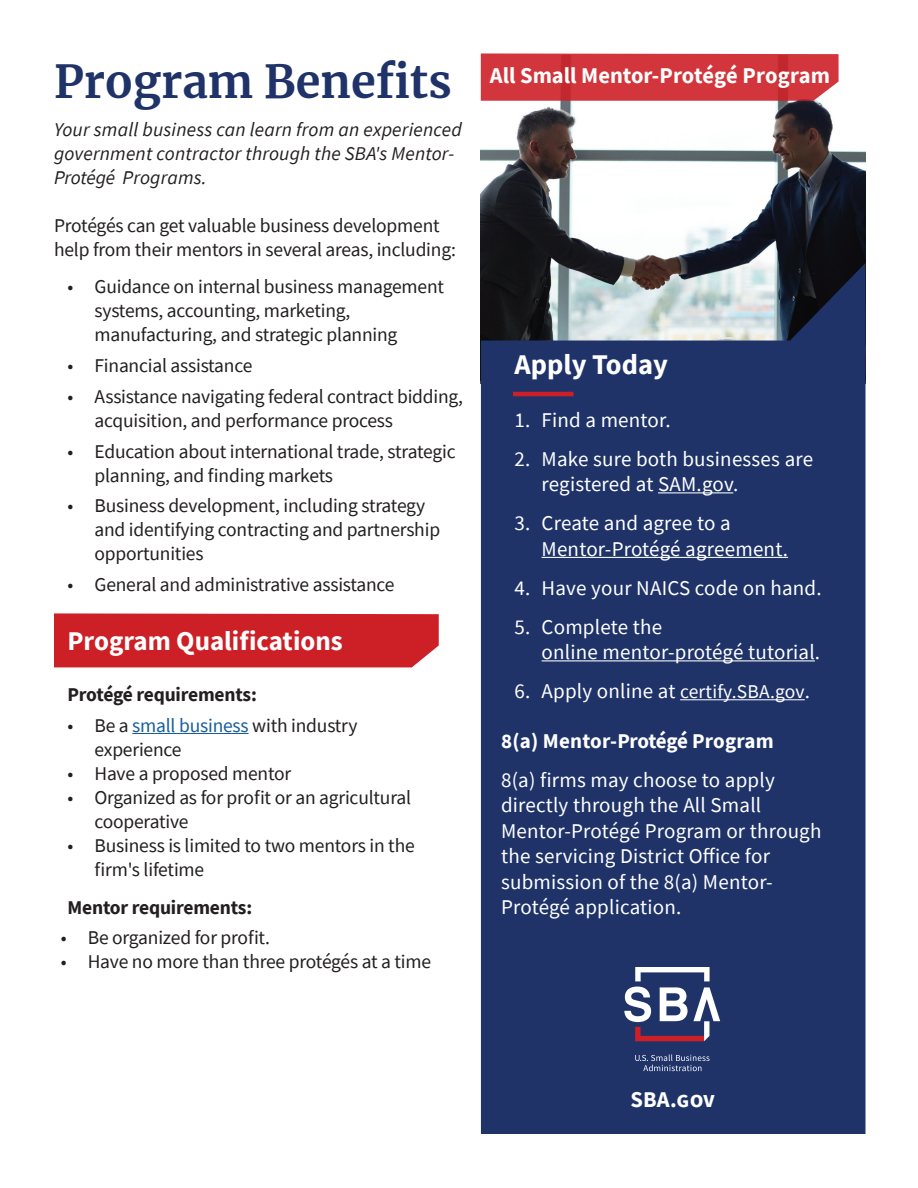
<style>
.page{position:relative;width:918px;height:1188px;background:#fff}
.page>*{position:absolute;margin:0;border:0;box-sizing:border-box;transform-origin:0 0}
.t1{font:700 45px "Merriweather";color:#1f3369}
.t2{font:700 28.5px "Source Sans Pro";color:#fff}
.t3{font:700 27px "Source Sans Pro";color:#fff}
.t4{font:700 22.5px "Source Sans Pro";color:#fff}
.t5{font:21px/25.5px "Source Sans Pro";letter-spacing:.01em;color:#fff}
.t6{font:700 21px "Source Sans Pro";color:#fff}
.t7{font:19.5px/24px "Source Sans Pro";letter-spacing:-.01em;color:#231f20}
.t8{font:italic 19.5px/24px "Source Sans Pro";letter-spacing:.01em;color:#231f20}
.t9{font:700 19.5px "Source Sans Pro";letter-spacing:-.01em;color:#231f20}
.s1{color:#175d9e}
.s2{font-size:19.5px}
</style>
<div class="page">
<img style="left:481px;top:101px;width:385px;height:162px">
<svg style="left:481px;top:263px;width:385px;height:871px;background:#273a6b"></svg>
<svg style="left:481px;top:53px;width:358px;height:48px;background:#d23c42"></svg>
<div style="left:54px;top:613px;width:385px;height:54px;background:#cd2026"></div>
<hr style="left:513px;top:392px;width:60px;height:4px;background:#cd2026">
<hr style="left:132px;top:733px;width:117px;height:1px;background:#175d9e">
<hr style="left:658px;top:492px;width:75px;height:1px;background:#fff">
<hr style="left:542px;top:557px;width:246px;height:1px;background:#fff">
<hr style="left:542px;top:660px;width:273px;height:1px;background:#fff">
<hr style="left:680px;top:699px;width:125px;height:1px;background:#fff">
<svg style="left:635px;top:967px;width:75px;height:14px"></svg>
<svg style="left:624px;top:987px;width:96px;height:54px"></svg>
<svg style="left:635px;top:1054px;width:75px;height:17px"></svg>
<p class="t1" style="left:54px;top:51px;width:399px">Program Benefits</p>
<p class="t8" style="left:54px;top:117px;width:409px">Your small business can learn from an experienced government contractor through the SBA's Mentor-<br>Protégé Programs.</p>
<p class="t7" style="left:54px;top:213px;width:403px">Protégés can get valuable business development help from their mentors in several areas, including:</p>
<p class="t7" style="left:94px;top:275px;width:351px;text-indent:-27px">• Guidance on internal business management systems, accounting, marketing, manufacturing, and strategic planning</p>
<p class="t7" style="left:68px;top:353px;width:186px">• Financial assistance</p>
<p class="t7" style="left:94px;top:384px;width:370px;text-indent:-27px">• Assistance navigating federal contract bidding, acquisition, and performance process</p>
<p class="t7" style="left:94px;top:439px;width:363px;text-indent:-27px">• Education about international trade, strategic planning, and finding markets</p>
<p class="t7" style="left:94px;top:494px;width:347px;text-indent:-27px">• Business development, including strategy and identifying contracting and partnership opportunities</p>
<p class="t7" style="left:68px;top:572px;width:329px">• General and administrative assistance</p>
<p class="t3" style="left:68px;top:623px;width:277px">Program Qualifications</p>
<p class="t9" style="left:68px;top:682px;width:191px">Protégé requirements:</p>
<p class="t7" style="left:94px;top:713px;width:264px;text-indent:-27px">• Be a <span class="s1">small business</span> with industry experience</p>
<p class="t7" style="left:68px;top:761px;width:225px">• Have a proposed mentor</p>
<p class="t7" style="left:94px;top:785px;width:318px;text-indent:-27px">• Organized as for profit or an agricultural cooperative</p>
<p class="t7" style="left:94px;top:833px;width:322px;text-indent:-27px">• Business is limited to two mentors in the firm's lifetime</p>
<p class="t9" style="left:68px;top:894px;width:186px">Mentor requirements:</p>
<p class="t7" style="left:61px;top:926px;width:211px">• Be organized for profit.</p>
<p class="t7" style="left:61px;top:950px;width:372px">• Have no more than three protégés at a time</p>
<p class="t4" style="left:490px;top:61px;width:342px">All Small Mentor-Protégé Program</p>
<p class="t2" style="left:515px;top:346px;width:155px">Apply Today</p>
<p class="t5" style="left:515px;top:407px;width:158px">1. Find a mentor.</p>
<p class="t5" style="left:542px;top:446px;width:273px;text-indent:-27px">2. Make sure both businesses are registered at SAM.gov.</p>
<p class="t5" style="left:542px;top:510px;width:248px;text-indent:-27px">3. Create and agree to a<br>Mentor-Protégé agreement.</p>
<p class="t5" style="left:515px;top:575px;width:309px">4. Have your NAICS code on hand.</p>
<p class="t5" style="left:542px;top:614px;width:280px;text-indent:-27px">5. Complete the<br>online mentor-protégé tutorial.</p>
<p class="t5" style="left:515px;top:678px;width:297px">6. Apply online at <span class="s2">certify.SBA.gov</span>.</p>
<p class="t6" style="left:501px;top:727px;width:274px">8(a) Mentor-Protégé Program</p>
<p class="t5" style="left:501px;top:767px;width:322px">8(a) firms may choose to apply directly through the All Small<br>Mentor-Protégé Program or through the servicing District Office for submission of the 8(a) Mentor-<br>Protégé application.</p>
<p class="t4" style="left:630px;top:1084px;width:86px">SBA.gov</p>
</div>
